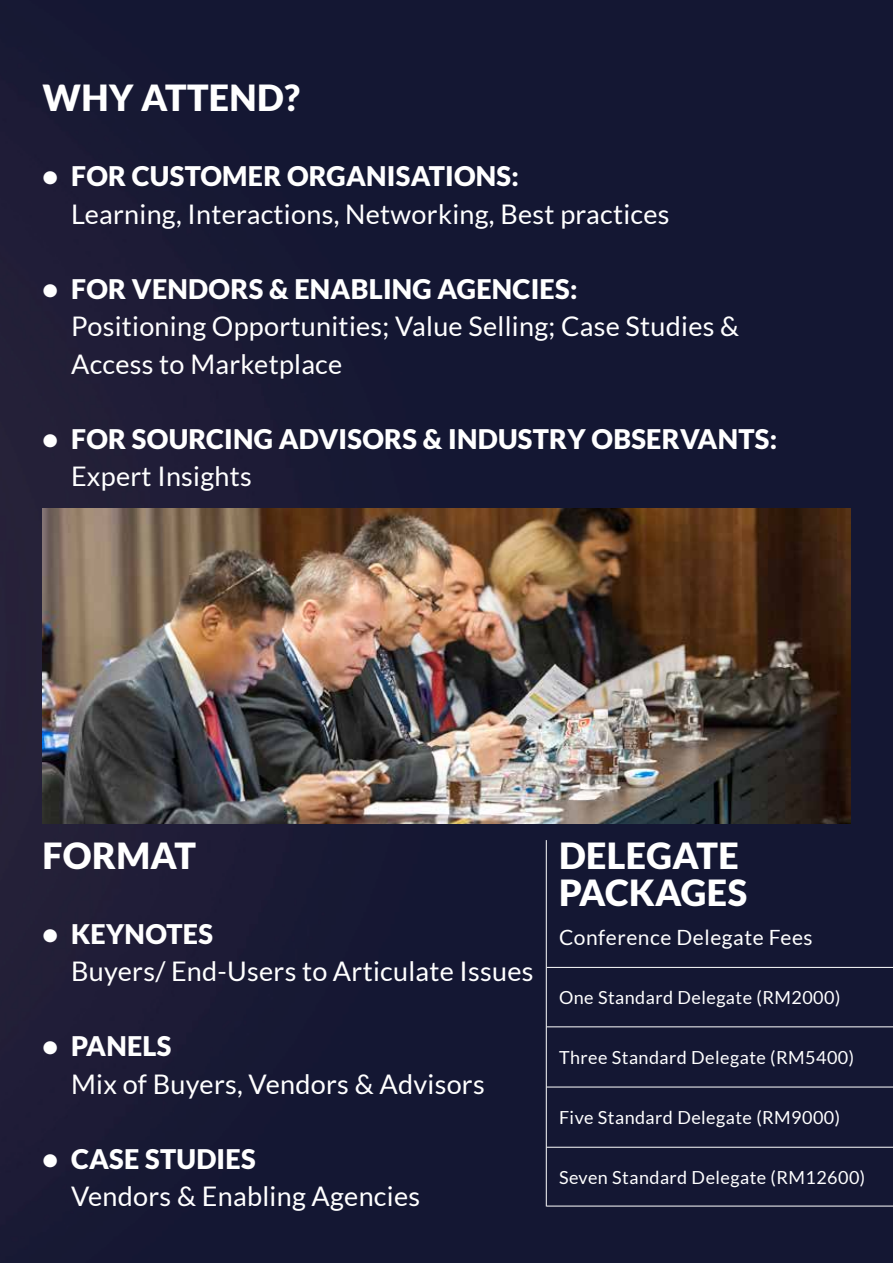
<style>
.page{position:relative;width:893px;height:1263px;background:#fff}
.page>*{position:absolute;margin:0;border:0;box-sizing:border-box;transform-origin:0 0}
.t1{font:900 36px/37.5px "Lato";letter-spacing:.01em;color:#fff;text-align:right}
.t2{font:27px/37.5px "Lato";letter-spacing:.01em;color:#fff}
.t3{font:900 27px "Lato";letter-spacing:.01em;color:#fff}
.t4{font:21px "Lato";letter-spacing:.025em;color:#fff}
.t5{font:18px "Lato";letter-spacing:.025em;color:#fff}
</style>
<div class="page">
<img style="left:0;top:0;width:893px;height:1263px">
<img style="left:43px;top:509px;width:807px;height:315px">
<hr style="left:546px;top:840px;width:1px;height:366px;background:#fff">
<hr style="left:547px;top:967px;width:346px;height:1px;background:#fff">
<hr style="left:547px;top:1026px;width:346px;height:1px;background:#fff">
<hr style="left:547px;top:1087px;width:346px;height:1px;background:#fff">
<hr style="left:547px;top:1147px;width:346px;height:1px;background:#fff">
<hr style="left:547px;top:1206px;width:346px;height:1px;background:#fff">
<h1 class="t1" style="left:43px;top:79px;width:192px">WHY ATTEND</h1>
<h1 class="t1" style="left:284px;top:79px;width:17px">?</h1>
<p class="t3" style="left:43px;top:161px;width:478px">• FOR CUSTOMER ORGANISATIONS:</p>
<p class="t2" style="left:71px;top:195px;width:600px">Learning, Interactions, Networking, Best practices</p>
<p class="t3" style="left:43px;top:273px;width:272px">• FOR VENDORS &amp; ENA</p>
<p class="t3" style="left:351px;top:273px;width:49px">BLING</p>
<p class="t3" style="left:438px;top:273px;width:141px">AGENCIES:</p>
<p class="t2" style="left:71px;top:308px;width:670px">Positioning Opportunities; Value Selling; Case Studies &amp;<br>Access to Marketplace</p>
<p class="t3" style="left:43px;top:423px;width:736px">• FOR SOURCING ADVISORS &amp; INDUSTRY OBSERVANTS:</p>
<p class="t2" style="left:71px;top:458px;width:182px">Expert Insights</p>
<h1 class="t1" style="left:43px;top:836px;width:50px">FORM</h1>
<h1 class="t1" style="left:151px;top:836px;width:47px">AT</h1>
<p class="t3" style="left:43px;top:918px;width:172px">• KEYNOTES</p>
<p class="t2" style="left:71px;top:953px;width:464px">Buyers/ End-Users to Articulate Issues</p>
<p class="t3" style="left:43px;top:1031px;width:131px">• PANELS</p>
<p class="t2" style="left:71px;top:1065px;width:415px">Mix of Buyers, Vendors &amp; Advisors</p>
<p class="t3" style="left:43px;top:1143px;width:215px">• CASE STUDIES</p>
<p class="t2" style="left:71px;top:1178px;width:351px">Vendors &amp; Enabling Agencies</p>
<h1 class="t1" style="left:559px;top:836px;width:113px">DELEGAT</h1>
<h1 class="t1" style="left:559px;top:836px;width:190px">E<br>PACKAGES</h1>
<p class="t4" style="left:559px;top:926px;width:255px">Conference Delegate Fees</p>
<p class="t5" style="left:559px;top:987px;width:283px">One Standard Delegate (RM2000)</p>
<p class="t5" style="left:559px;top:1047px;width:297px">Three Standard Delegate (RM5400)</p>
<p class="t5" style="left:559px;top:1107px;width:283px">Five Standard Delegate (RM9000)</p>
<p class="t5" style="left:559px;top:1167px;width:308px">Seven Standard Delegate (RM12600)</p>
</div>
